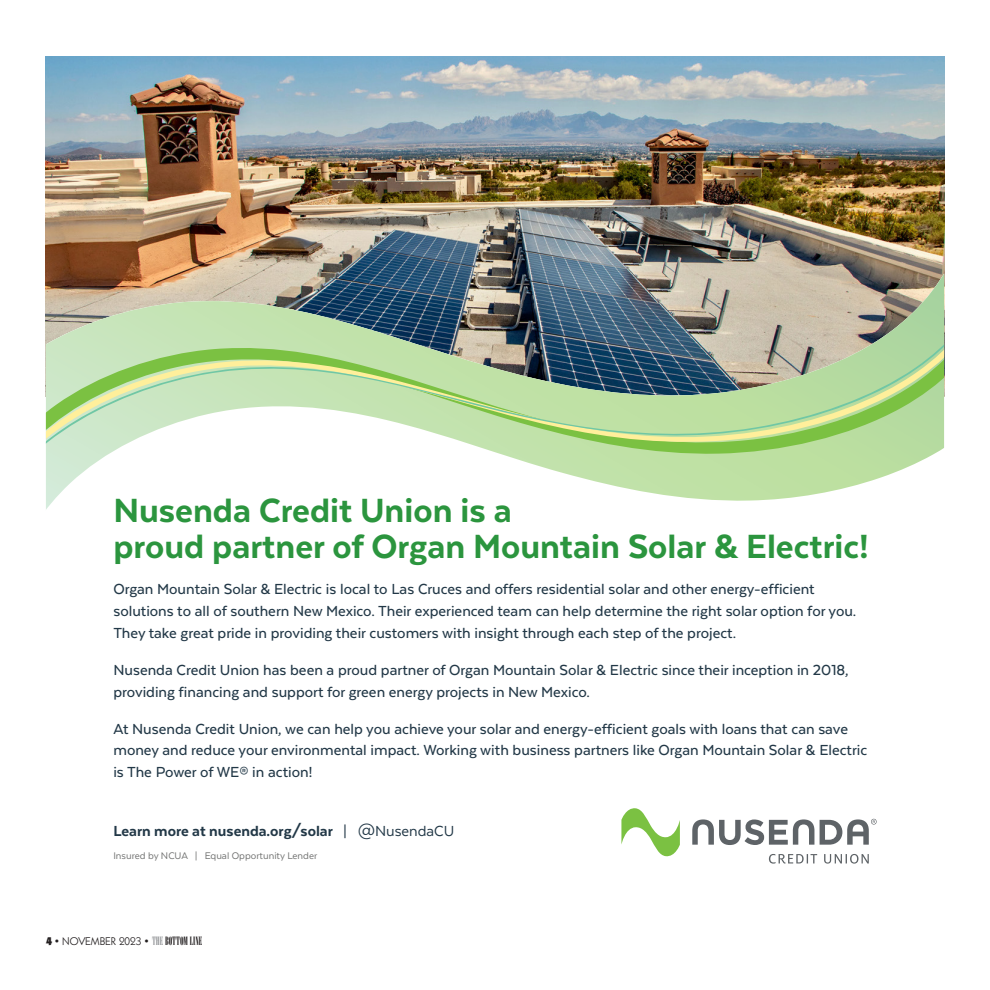
<style>
.page{position:relative;width:990px;height:990px;background:#fff}
.page>*{position:absolute;margin:0;border:0;box-sizing:border-box;transform-origin:0 0}
.t1{font:800 38.62px/35.8px "Texta";color:#2b953e}
.t2{font:500 16.75px/21.9px "Texta";color:#223847}
.t3{font:800 16.75px "Texta";color:#223847}
.t4{font:11.25px "ITC Kabel Std";color:#231f20}
.t5{font:11.12px "Texta";color:#717271}
.s1{font-weight:400}
.s2{font-weight:900}
.s3{font-size:8.75px}
.s4{font-family:"Sardonyx";color:#939598}
.s5{font-family:"Sardonyx"}
</style>
<div class="page">
<img style="left:46px;top:56px;width:898px;height:124px">
<img style="left:46px;top:180px;width:898px;height:5px">
<img style="left:46px;top:190px;width:898px;height:319px">
<svg style="left:692px;top:819px;width:185px;height:45px"></svg>
<svg style="left:621px;top:808px;width:59px;height:49px"></svg>
<p class="t1" style="left:113px;top:492px;width:756px">Nusenda Credit Union is a<br>proud partner of Organ Mountain Solar &amp; Electric!</p>
<p class="t2" style="left:113px;top:578px;width:745px">Organ Mountain Solar &amp; Electric is local to Las Cruces and offers residential solar and other energy-efficient solutions to all of southern New Mexico. Their experienced team can help determine the right solar option for you.<br>They take great pride in providing their customers with insight through each step of the project.</p>
<p class="t2" style="left:113px;top:659px;width:737px">Nusenda Credit Union has been a proud partner of Organ Mountain Solar &amp; Electric since their inception in 2018, providing financing and support for green energy projects in New Mexico.</p>
<p class="t2" style="left:113px;top:717px;width:756px">At Nusenda Credit Union, we can help you achieve your solar and energy-efficient goals with loans that can save money and reduce your environmental impact. Working with business partners like Organ Mountain Solar &amp; Electric is The Power of WE® in action!</p>
<p class="t3" style="left:113px;top:822px;width:342px">Learn more at nusenda.org/solar <span class="s1">| @NusendaCU</span></p>
<p class="t5" style="left:113px;top:850px;width:205px">Insured by NCUA | Equal Opportunity Lender</p>
<p class="t4" style="left:46px;top:935px;width:158px"><span class="s2">4</span> <span class="s3">•</span> NOVEMBER 2023 <span class="s3">•</span> <span class="s4">THE</span> <span class="s5">BOTTOM LINE</span></p>
</div>
